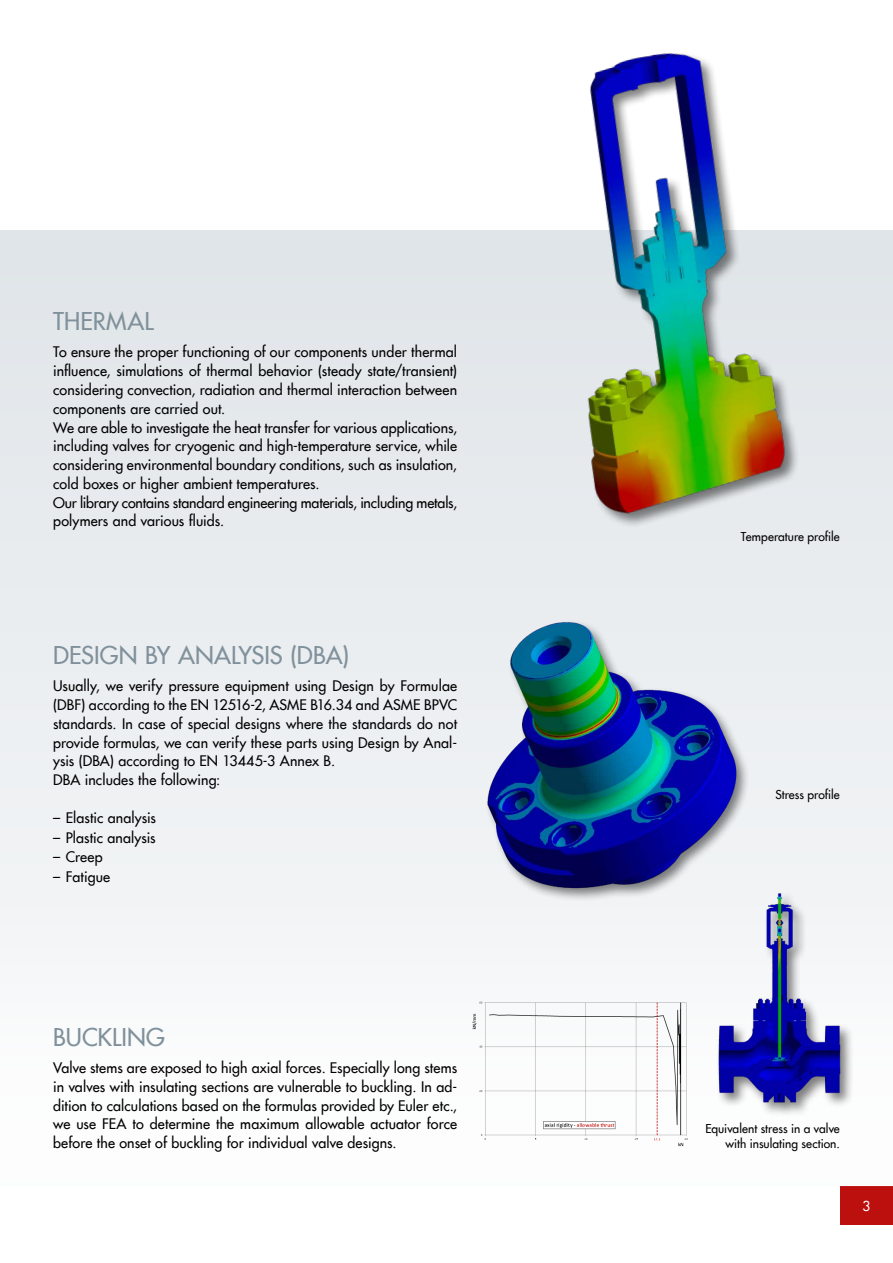
<style>
.page{position:relative;width:893px;height:1263px;background:#fff}
.page>*{position:absolute;margin:0;border:0;box-sizing:border-box;transform-origin:0 0}
.t1{font:500 24px "Futura Com";color:#80919b}
.t2{font:500 14.25px/18.8px "Futura Com";letter-spacing:.005em;color:#000}
.t3{font:500 13.5px "Futura Com";color:#fff}
.t4{font:500 12px/15px "Futura Com";color:#000;text-align:right}
</style>
<div class="page">
<div style="left:840px;top:1186px;width:53px;height:39px;background:#bc100f"></div>
<div style="left:0;top:230px;width:893px;height:956px;background:linear-gradient(to bottom,#dee3e8,#fdfdfd)"></div>
<div style="left:716px;top:890px;width:139px;height:227px;background:#000;opacity:.5"></div>
<img style="left:709px;top:889px;width:143px;height:221px">
<img style="left:510px;top:53px;width:308px;height:491px">
<img style="left:467px;top:596px;width:281px;height:308px">
<img style="left:471px;top:999px;width:221px;height:148px">
<h1 class="t1" style="left:53px;top:304px;width:102px">THERMAL</h1>
<p class="t2" style="left:53px;top:342px;width:405px">To ensure the proper functioning of our components under thermal influence, simulations of thermal behavior (steady state/transient) considering convection, radiation and thermal interaction between components are carried out.<br>We are able to investigate the heat transfer for various applications, including valves for cryogenic and high-temperature service, while considering environmental boundary conditions, such as insulation, cold boxes or higher ambient temperatures.<br>Our library contains standard engineering materials, including metals, polymers and various fluids.</p>
<h1 class="t1" style="left:53px;top:637px;width:298px">DESIGN BY ANALYSIS (DBA)</h1>
<p class="t2" style="left:53px;top:676px;width:405px">Usually, we verify pressure equipment using Design by Formulae (DBF) according to the EN 12516-2, ASME B16.34 and ASME BPVC standards. In case of special designs where the standards do not provide formulas, we can verify these parts using Design by Anal&shy;ysis (DBA) according to EN 13445-3 Annex B.<br>DBA includes the following:</p>
<p class="t2" style="left:53px;top:808px;width:104px">– Elastic analysis</p>
<p class="t2" style="left:53px;top:827px;width:104px">– Plastic analysis</p>
<p class="t2" style="left:53px;top:847px;width:51px">– Creep</p>
<p class="t2" style="left:53px;top:866px;width:59px">– Fatigue</p>
<h1 class="t1" style="left:53px;top:1019px;width:113px">BUCKLING</h1>
<p class="t2" style="left:53px;top:1058px;width:405px;text-align:justify">Valve stems are exposed to high axial forces. Especially long stems in valves with insulating sections are vulnerable to buckling. In ad&shy;dition to calculations based on the formulas provided by Euler etc., we use FEA to determine the maximum allowable actuator force before the onset of buckling for individual valve designs.</p>
<p class="t4" style="left:741px;top:528px;width:100px">Temperature profile</p>
<p class="t4" style="left:775px;top:787px;width:66px">Stress profile</p>
<p class="t4" style="left:705px;top:1121px;width:136px">Equivalent stress in a valve with insulating section.</p>
<p class="t3" style="left:862px;top:1196px;width:9px">3</p>
</div>
